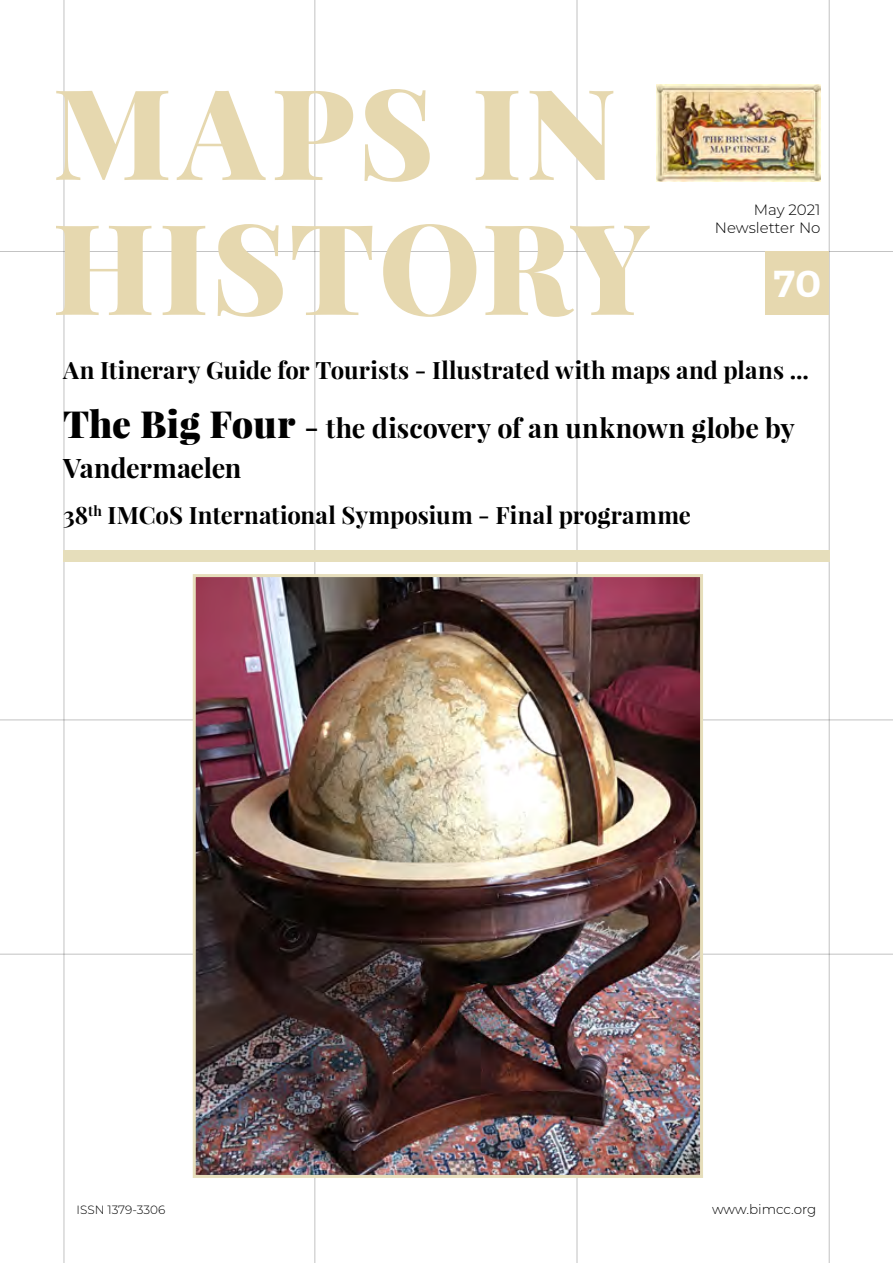
<style>
.page{position:relative;width:893px;height:1263px;background:#fff}
.page>*{position:absolute;margin:0;border:0;box-sizing:border-box;transform-origin:0 0}
.t1{font:900 126px/135px "Playfair Display";letter-spacing:.025em;color:#e6d8af}
.t2{font:600 37.5px "Montserrat";color:#fff}
.t3{font:700 27px/40.5px "Playfair Display";letter-spacing:-.01em;color:#000}
.t4{font:700 24px "Playfair Display";letter-spacing:.005em;color:#000}
.t5{font:300 15px/18px "Montserrat";color:#000;text-align:right}
.t6{font:300 13.5px "Montserrat";color:#000}
.t7{font:300 12px "Montserrat";color:#000}
.s1{font-weight:900;font-size:37.5px}
.s2{font-size:30px}
</style>
<div class="page">
<hr style="left:0;top:251px;width:893px;height:1px;background:#000">
<hr style="left:0;top:720px;width:893px;height:1px;background:#000">
<hr style="left:0;top:954px;width:893px;height:1px;background:#000">
<hr style="left:315px;top:0;width:1px;height:1263px;background:#000">
<hr style="left:64px;top:0;width:1px;height:1263px;background:#000">
<hr style="left:829px;top:0;width:1px;height:1263px;background:#000">
<hr style="left:577px;top:0;width:1px;height:1263px;background:#000">
<img style="left:656px;top:84px;width:164px;height:97px">
<div style="left:765px;top:251px;width:64px;height:64px;background:#e6d8af"></div>
<div style="left:63px;top:550px;width:767px;height:12px;background:#e6debb"></div>
<img style="left:197px;top:578px;width:502px;height:596px">
<div style="left:193px;top:574px;width:510px;height:604px;border:3px solid #e6debb"></div>
<h1 class="t1" style="left:53px;top:64px;width:599px">MAPS IN<br>HISTORY</h1>
<p class="t5" style="left:715px;top:200px;width:107px">May 2021<br>Newsletter No</p>
<h2 class="t2" style="left:773px;top:260px;width:50px">70</h2>
<p class="t4" style="left:63px;top:355px;width:747px">An Itinerary Guide for Tourists - Illustrated with maps and plans ...</p>
<p class="t3" style="left:63px;top:407px;width:733px"><span class="s1">The Big Four</span> <span class="s2">-</span> the discovery of an unknown globe by<br>Vandermaelen</p>
<p class="t4" style="left:63px;top:499px;width:629px">38<sup>th</sup> IMCoS International Symposium - Final programme</p>
<p class="t7" style="left:77px;top:1201px;width:90px">ISSN 1379-3306</p>
<p class="t6" style="left:712px;top:1200px;width:106px">www.bimcc.org</p>
</div>
